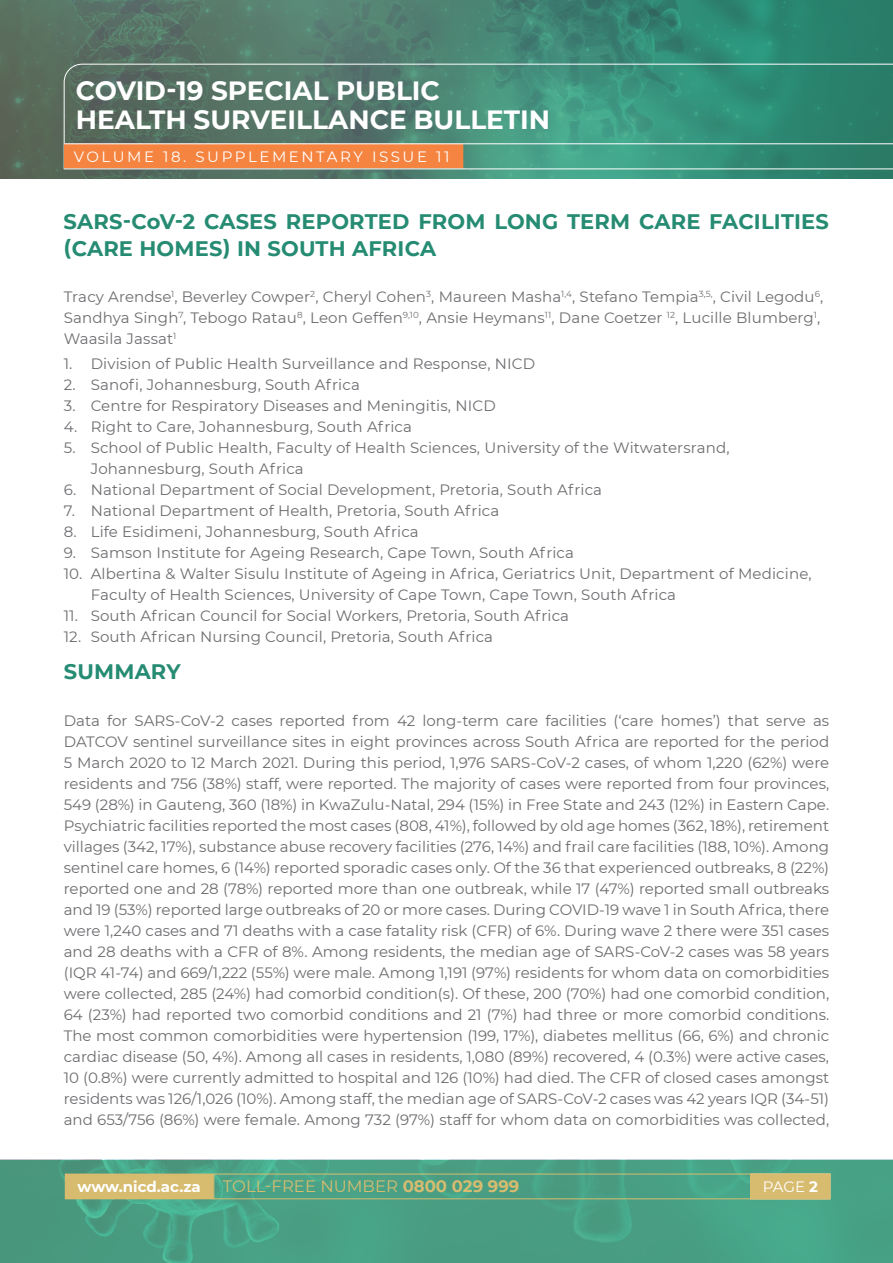
<style>
.page{position:relative;width:893px;height:1263px;background:#fff}
.page>*{position:absolute;margin:0;border:0;box-sizing:border-box;transform-origin:0 0}
.t1{font:700 26.4px/29.1px "Montserrat";color:#fff}
.t2{font:700 21px/27px "Montserrat";letter-spacing:.01em;color:#258b72}
.t3{font:16.5px "Montserrat";color:#d7bc70}
.t4{font:15px/21px "Montserrat";letter-spacing:.01em;color:#6c6d70}
.t5{font:15px "Montserrat";letter-spacing:.17em;color:#fff}
.t6{font:700 15px "Montserrat";color:#fff}
.s1{font-weight:700}
</style>
<div class="page">
<svg style="left:0;top:0;width:893px;height:179px;background:#487d6c"></svg>
<svg style="left:63px;top:63px;width:830px;height:107px;background:#488875"></svg>
<div style="left:65px;top:144px;width:398px;height:24px;background:#f58441"></div>
<div style="left:64px;top:144px;width:399px;height:24px;border:1px solid #f58441"></div>
<hr style="left:64px;top:169px;width:829px;height:1px;background:#fff">
<hr style="left:64px;top:143px;width:829px;height:1px;background:#fff">
<svg style="left:0;top:1160px;width:893px;height:103px;background:#49a083"></svg>
<div style="left:213px;top:1174px;width:617px;height:25px;border:1px solid #d7bc70"></div>
<div style="left:751px;top:1174px;width:79px;height:25px;background:#d7bc70"></div>
<div style="left:65px;top:1174px;width:148px;height:25px;background:#d7bc70"></div>
<p class="t1" style="left:76px;top:74px;width:476px">COVID-19 SPECIAL PUBLIC<br>HEALTH SURVEILLANCE BULLETIN</p>
<p class="t5" style="left:74px;top:146px;width:377px">VOLUME 18. SUPPLEMENTARY ISSUE 11</p>
<p class="t2" style="left:64px;top:207px;width:767px">SARS-CoV-2 CASES REPORTED FROM LONG TERM CARE FACILITIES (CARE HOMES) IN SOUTH AFRICA</p>
<p class="t4" style="left:64px;top:285px;width:761px">Tracy Arendse<sup>1</sup>, Beverley Cowper<sup>2</sup>, Cheryl Cohen<sup>3</sup>, Maureen Masha<sup>1,4</sup>, Stefano Tempia<sup>3,5,</sup>, Civil Legodu<sup>6</sup>,<br>Sandhya Singh<sup>7</sup>, Tebogo Ratau<sup>8</sup>, Leon Geffen<sup>9,10</sup>, Ansie Heymans<sup>11</sup>, Dane Coetzer <sup>12</sup>, Lucille Blumberg<sup>1</sup>,<br>Waasila Jassat<sup>1</sup></p>
<p class="t4" style="left:64px;top:352px;width:473px">1. Division of Public Health Surveillance and Response, NICD</p>
<p class="t4" style="left:64px;top:373px;width:298px">2. Sanofi, Johannesburg, South Africa</p>
<p class="t4" style="left:64px;top:394px;width:433px">3. Centre for Respiratory Diseases and Meningitis, NICD</p>
<p class="t4" style="left:64px;top:415px;width:350px">4. Right to Care, Johannesburg, South Africa</p>
<p class="t4" style="left:91px;top:436px;width:640px;text-indent:-27px">5. School of Public Health, Faculty of Health Sciences, University of the Witwatersrand,<br>Johannesburg, South Africa</p>
<p class="t4" style="left:64px;top:478px;width:540px">6. National Department of Social Development, Pretoria, South Africa</p>
<p class="t4" style="left:64px;top:499px;width:437px">7. National Department of Health, Pretoria, South Africa</p>
<p class="t4" style="left:64px;top:520px;width:357px">8. Life Esidimeni, Johannesburg, South Africa</p>
<p class="t4" style="left:64px;top:541px;width:512px">9. Samson Institute for Ageing Research, Cape Town, South Africa</p>
<p class="t4" style="left:91px;top:562px;width:722px;text-indent:-27px">10. Albertina &amp; Walter Sisulu Institute of Ageing in Africa, Geriatrics Unit, Department of Medicine,<br>Faculty of Health Sciences, University of Cape Town, Cape Town, South Africa</p>
<p class="t4" style="left:64px;top:604px;width:507px">11. South African Council for Social Workers, Pretoria, South Africa</p>
<p class="t4" style="left:64px;top:625px;width:431px">12. South African Nursing Council, Pretoria, South Africa</p>
<p class="t2" style="left:64px;top:657px;width:118px">SUMMARY</p>
<p class="t4" style="left:64px;top:710px;width:767px;text-align:justify">Data for SARS-CoV-2 cases reported from 42 long-term care facilities (‘care homes’) that serve as DATCOV sentinel surveillance sites in eight provinces across South Africa are reported for the period 5 March 2020 to 12 March 2021. During this period, 1,976 SARS-CoV-2 cases, of whom 1,220 (62%) were residents and 756 (38%) staff, were reported. The majority of cases were reported from four provinces, 549 (28%) in Gauteng, 360 (18%) in KwaZulu-Natal, 294 (15%) in Free State and 243 (12%) in Eastern Cape.<br>Psychiatric facilities reported the most cases (808, 41%), followed by old age homes (362, 18%), retirement villages (342, 17%), substance abuse recovery facilities (276, 14%) and frail care facilities (188, 10%). Among sentinel care homes, 6 (14%) reported sporadic cases only. Of the 36 that experienced outbreaks, 8 (22%) reported one and 28 (78%) reported more than one outbreak, while 17 (47%) reported small outbreaks and 19 (53%) reported large outbreaks of 20 or more cases. During COVID-19 wave 1 in South Africa, there were 1,240 cases and 71 deaths with a case fatality risk (CFR) of 6%. During wave 2 there were 351 cases and 28 deaths with a CFR of 8%. Among residents, the median age of SARS-CoV-2 cases was 58 years (IQR 41-74) and 669/1,222 (55%) were male. Among 1,191 (97%) residents for whom data on comorbidities were collected, 285 (24%) had comorbid condition(s). Of these, 200 (70%) had one comorbid condition, 64 (23%) had reported two comorbid conditions and 21 (7%) had three or more comorbid conditions.<br>The most common comorbidities were hypertension (199, 17%), diabetes mellitus (66, 6%) and chronic cardiac disease (50, 4%). Among all cases in residents, 1,080 (89%) recovered, 4 (0.3%) were active cases, 10 (0.8%) were currently admitted to hospital and 126 (10%) had died. The CFR of closed cases amongst residents was 126/1,026 (10%). Among staff, the median age of SARS-CoV-2 cases was 42 years IQR (34-51) and 653/756 (86%) were female. Among 732 (97%) staff for whom data on comorbidities was collected,</p>
<p class="t6" style="left:78px;top:1176px;width:125px">www.nicd.ac.za</p>
<p class="t3" style="left:223px;top:1175px;width:298px">TOLL-FREE NUMBER <span class="s1">0800 029 999</span></p>
<p class="t5" style="left:763px;top:1176px;width:57px">PAGE <span class="s1">2</span></p>
</div>
